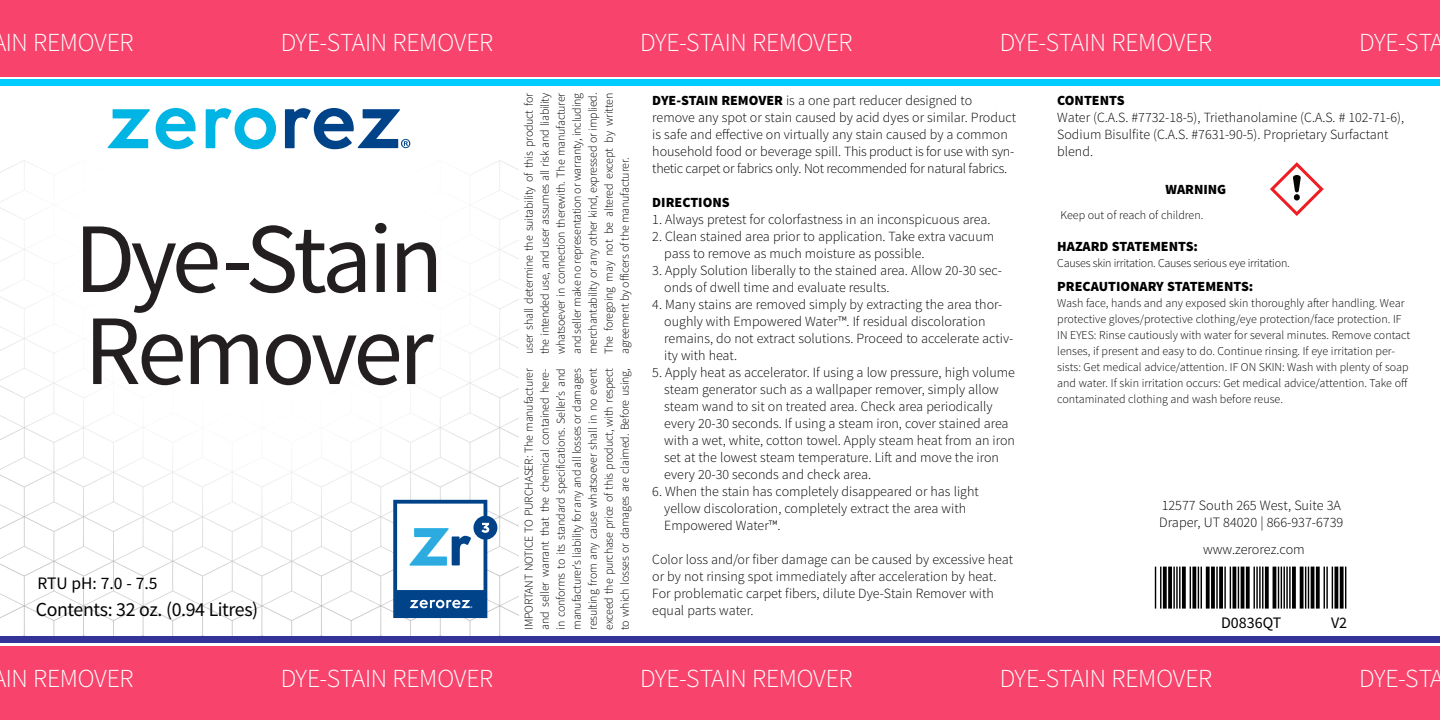
<style>
.page{position:relative;width:1440px;height:720px;background:#fff}
.page>*{position:absolute;margin:0;border:0;box-sizing:border-box;transform-origin:0 0}
.t1{font:99.8px "Source Sans Pro";letter-spacing:-.045em;color:#231f20}
.t2{font:56px "Free 3 of 9 Extended";color:#000}
.t3{font:300 26px "Source Sans Pro";letter-spacing:-.015em;color:#fff}
.t4{font:19.8px "Source Sans Pro";letter-spacing:-.02em;color:#040503}
.t5{font:17.6px "Source Sans Pro";color:#000}
.t6{font:16px "Source Sans Pro";color:#000}
.t7{font:300 14.2px "Source Sans Pro";color:#000}
.t8{font:300 14px/17px "Source Sans Pro";color:#000}
.t9{font:900 14px "Source Sans Pro";color:#000}
.t10{font:300 12px/16px "Source Sans Pro";color:#000;text-align:justify}
.t11{font:300 12px "Source Sans Pro";letter-spacing:-.02em;color:#000}
.s1{font-weight:900}
</style>
<div class="page">
<img style="left:0;top:117px;width:518px;height:519px">
<div style="left:0;top:0;width:1440px;height:76px;background:#f8436c"></div>
<div style="left:0;top:636px;width:1440px;height:6px;background:#339"></div>
<div style="left:0;top:647px;width:1440px;height:73px;background:#f8436c"></div>
<svg style="left:1270px;top:162px;width:54px;height:54px"></svg>
<svg style="left:108px;top:109px;width:42px;height:39px"></svg>
<svg style="left:206px;top:108px;width:70px;height:41px"></svg>
<svg style="left:156px;top:108px;width:40px;height:41px"></svg>
<svg style="left:285px;top:108px;width:125px;height:41px"></svg>
<svg style="left:393px;top:500px;width:104px;height:118px"></svg>
<div style="left:0;top:79px;width:1440px;height:7px;background:#0cf"></div>
<p class="t3" style="left:6px;top:26px;width:130px">IN REMOVER</p>
<p class="t3" style="left:281px;top:26px;width:214px">DYE-STAIN REMOVER</p>
<p class="t3" style="left:640px;top:26px;width:214px">DYE-STAIN REMOVER</p>
<p class="t3" style="left:1000px;top:26px;width:214px">DYE-STAIN REMOVER</p>
<p class="t3" style="left:1359px;top:26px;width:86px">DYE-STA</p>
<p class="t1" style="left:74px;top:197px;width:371px">Dye-Stain</p>
<p class="t1" style="left:84px;top:289px;width:351px">Remover</p>
<p class="t5" style="left:37px;top:572px;width:122px">RTU pH: 7.0 - 7.5</p>
<p class="t4" style="left:36px;top:597px;width:224px">Contents: 32 oz. (0.94 Litres)</p>
<p class="t10" style="left:521px;top:354px;width:263px;rotate:-90deg">user shall determine the suitability of this product for the intended use, and user assumes all risk and liability whatsoever in connection therewith. The manufacturer and seller make no representation or warranty, including merchantability or any other kind, expressed or implied.<br>The foregoing may not be altered except by written agreement by officers of the manufacturer.</p>
<p class="t8" style="left:652px;top:92px;width:365px"><span class="s1">DYE-STAIN REMOVER</span> is a one part reducer designed to remove any spot or stain caused by acid dyes or similar. Product is safe and effective on virtually any stain caused by a common household food or beverage spill. This product is for use with syn&shy;thetic carpet or fabrics only. Not recommended for natural fabrics.</p>
<p class="t9" style="left:652px;top:193px;width:79px">DIRECTIONS</p>
<p class="t8" style="left:652px;top:211px;width:340px">1. Always pretest for colorfastness in an inconspicuous area.</p>
<p class="t8" style="left:664px;top:228px;width:331px;text-indent:-12px">2. Clean stained area prior to application. Take extra vacuum pass to remove as much moisture as possible.</p>
<p class="t8" style="left:664px;top:262px;width:339px;text-indent:-12px">3. Apply Solution liberally to the stained area. Allow 20-30 sec&shy;onds of dwell time and evaluate results.</p>
<p class="t8" style="left:664px;top:296px;width:350px;text-indent:-12px">4. Many stains are removed simply by extracting the area thor&shy;oughly with Empowered Water™. If residual discoloration remains, do not extract solutions. Proceed to accelerate activ&shy;ity with heat.</p>
<p class="t8" style="left:664px;top:364px;width:352px;text-indent:-12px">5. Apply heat as accelerator. If using a low pressure, high volume steam generator such as a wallpaper remover, simply allow steam wand to sit on treated area. Check area periodically every 20-30 seconds. If using a steam iron, cover stained area with a wet, white, cotton towel. Apply steam heat from an iron set at the lowest steam temperature. Lift and move the iron every 20-30 seconds and check area.</p>
<p class="t8" style="left:664px;top:483px;width:316px;text-indent:-12px">6. When the stain has completely disappeared or has light yellow discoloration, completely extract the area with<br>Empowered Water™.</p>
<p class="t8" style="left:652px;top:551px;width:362px">Color loss and/or fiber damage can be caused by excessive heat or by not rinsing spot immediately after acceleration by heat.<br>For problematic carpet fibers, dilute Dye-Stain Remover with equal parts water.</p>
<p class="t10" style="left:521px;top:630px;width:263px;rotate:-90deg">IMPORTANT NOTICE TO PURCHASER: The manufacturer and seller warrant that the chemical contained here&shy;in conforms to its standard specifications. Seller’s and manufacturer’s liability for any and all losses or damages resulting from any cause whatsoever shall in no event exceed the purchase price of this product, with respect to which losses or damages are claimed. Before using,</p>
<p class="t9" style="left:1057px;top:91px;width:69px">CONTENTS</p>
<p class="t8" style="left:1057px;top:109px;width:348px">Water (C.A.S. #7732-18-5), Triethanolamine (C.A.S. # 102-71-6),<br>Sodium Bisulfite (C.A.S. #7631-90-5). Proprietary Surfactant blend.</p>
<p class="t9" style="left:1166px;top:180px;width:62px">WARNING</p>
<p class="t10" style="left:1060px;top:207px;width:144px">Keep out of reach of children.</p>
<p class="t9" style="left:1057px;top:237px;width:142px">HAZARD STATEMENTS:</p>
<p class="t11" style="left:1057px;top:256px;width:234px">Causes skin irritation. Causes serious eye irritation.</p>
<p class="t9" style="left:1057px;top:277px;width:198px">PRECAUTIONARY STATEMENTS:</p>
<p class="t10" style="left:1057px;top:295px;width:355px;text-align:left">Wash face, hands and any exposed skin thoroughly after handling. Wear protective gloves/protective clothing/eye protection/face protection. IF IN EYES: Rinse cautiously with water for several minutes. Remove contact lenses, if present and easy to do. Continue rinsing. If eye irritation per&shy;sists: Get medical advice/attention. IF ON SKIN: Wash with plenty of soap and water. If skin irritation occurs: Get medical advice/attention. Take off contaminated clothing and wash before reuse.</p>
<p class="t7" style="left:1162px;top:497px;width:181px">12577 South 265 West, Suite 3A</p>
<p class="t7" style="left:1159px;top:514px;width:186px">Draper, UT 84020 | 866-937-6739</p>
<p class="t7" style="left:1203px;top:541px;width:103px">www.zerorez.com</p>
<p class="t2" style="left:1155px;top:557px;width:195px">*D0836QT*</p>
<p class="t6" style="left:1221px;top:612px;width:62px">D0836QT</p>
<p class="t6" style="left:1331px;top:612px;width:18px">V2</p>
<p class="t3" style="left:6px;top:662px;width:130px">IN REMOVER</p>
<p class="t3" style="left:281px;top:662px;width:214px">DYE-STAIN REMOVER</p>
<p class="t3" style="left:640px;top:662px;width:214px">DYE-STAIN REMOVER</p>
<p class="t3" style="left:1000px;top:662px;width:214px">DYE-STAIN REMOVER</p>
<p class="t3" style="left:1359px;top:662px;width:86px">DYE-STA</p>
</div>
